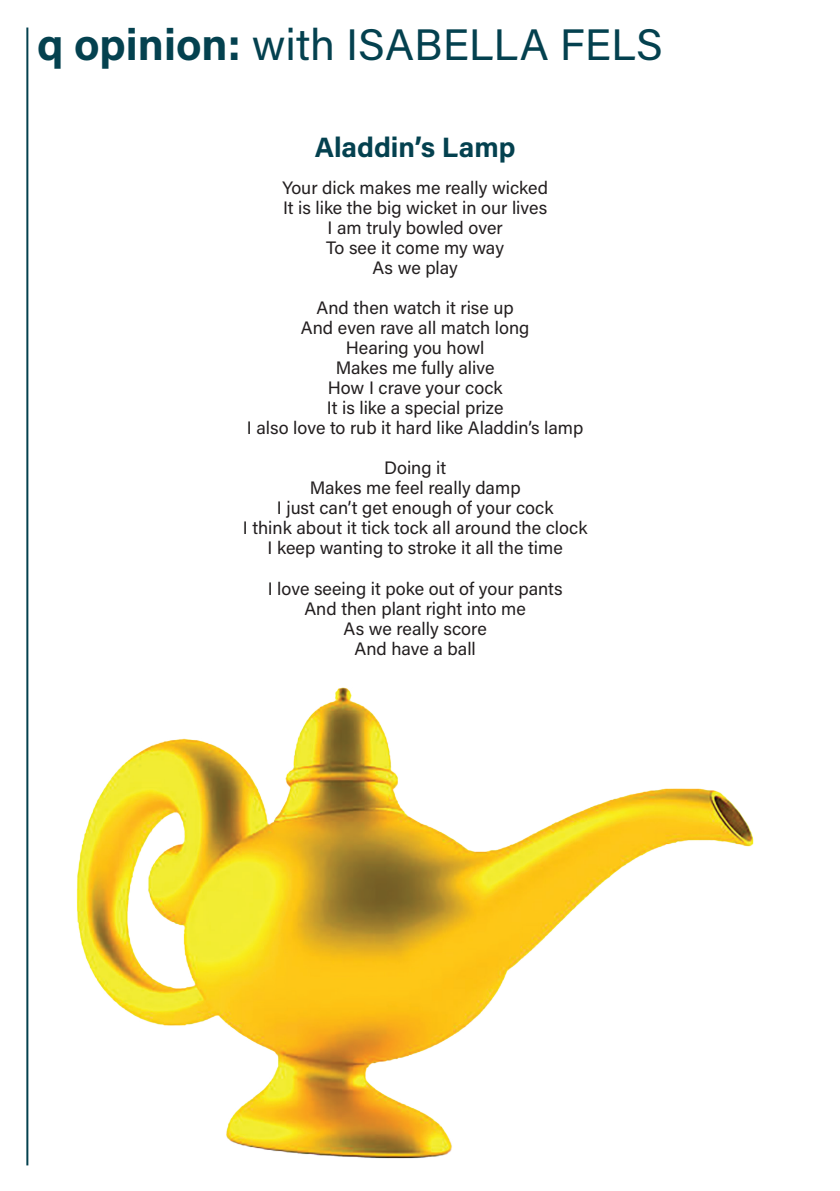
<style>
.page{position:relative;width:840px;height:1191px;background:#fff}
.page>*{position:absolute;margin:0;border:0;box-sizing:border-box;transform-origin:0 0}
.side_lines{font:44px "Acumin Pro";color:#04414f}
.t1{font:700 28px "Acumin Pro";color:#04414f}
.t2{font:18px "Acumin Pro";color:#231f20}
.s1{font-weight:700}
</style>
<div class="page">
<hr style="left:26px;top:28px;width:2px;height:1137px;background:#04414f">
<img style="left:77px;top:687px;width:676px;height:471px">
<p class="side_lines" style="left:37px;top:14px;width:627px"><span class="s1">q opinion:</span> with ISABELLA FELS</p>
<p class="t1" style="left:314px;top:127px;width:202px">Aladdin’s Lamp</p>
<p class="t2" style="left:282px;top:176px;width:267px">Your dick makes me really wicked</p>
<p class="t2" style="left:283px;top:196px;width:266px">It is like the big wicket in our lives</p>
<p class="t2" style="left:327px;top:216px;width:177px">I am truly bowled over</p>
<p class="t2" style="left:326px;top:236px;width:179px">To see it come my way</p>
<p class="t2" style="left:372px;top:256px;width:87px">As we play</p>
<p class="t2" style="left:316px;top:296px;width:199px">And then watch it rise up</p>
<p class="t2" style="left:301px;top:316px;width:230px">And even rave all match long</p>
<p class="t2" style="left:345px;top:336px;width:140px">Hearing you howl</p>
<p class="t2" style="left:335px;top:356px;width:160px">Makes me fully alive</p>
<p class="t2" style="left:327px;top:376px;width:176px">How I crave your cock</p>
<p class="t2" style="left:327px;top:396px;width:178px">It is like a special prize</p>
<p class="t2" style="left:247px;top:416px;width:338px">I also love to rub it hard like Aladdin’s lamp</p>
<p class="t2" style="left:384px;top:456px;width:64px">Doing it</p>
<p class="t2" style="left:309px;top:476px;width:212px">Makes me feel really damp</p>
<p class="t2" style="left:277px;top:496px;width:278px">I just can’t get enough of your cock</p>
<p class="t2" style="left:243px;top:516px;width:346px">I think about it tick tock all around the clock</p>
<p class="t2" style="left:267px;top:536px;width:296px">I keep wanting to stroke it all the time</p>
<p class="t2" style="left:267px;top:576px;width:296px">I love seeing it poke out of your pants</p>
<p class="t2" style="left:304px;top:596px;width:223px">And then plant right into me</p>
<p class="t2" style="left:343px;top:616px;width:145px">As we really score</p>
<p class="t2" style="left:354px;top:636px;width:123px">And have a ball</p>
</div>
